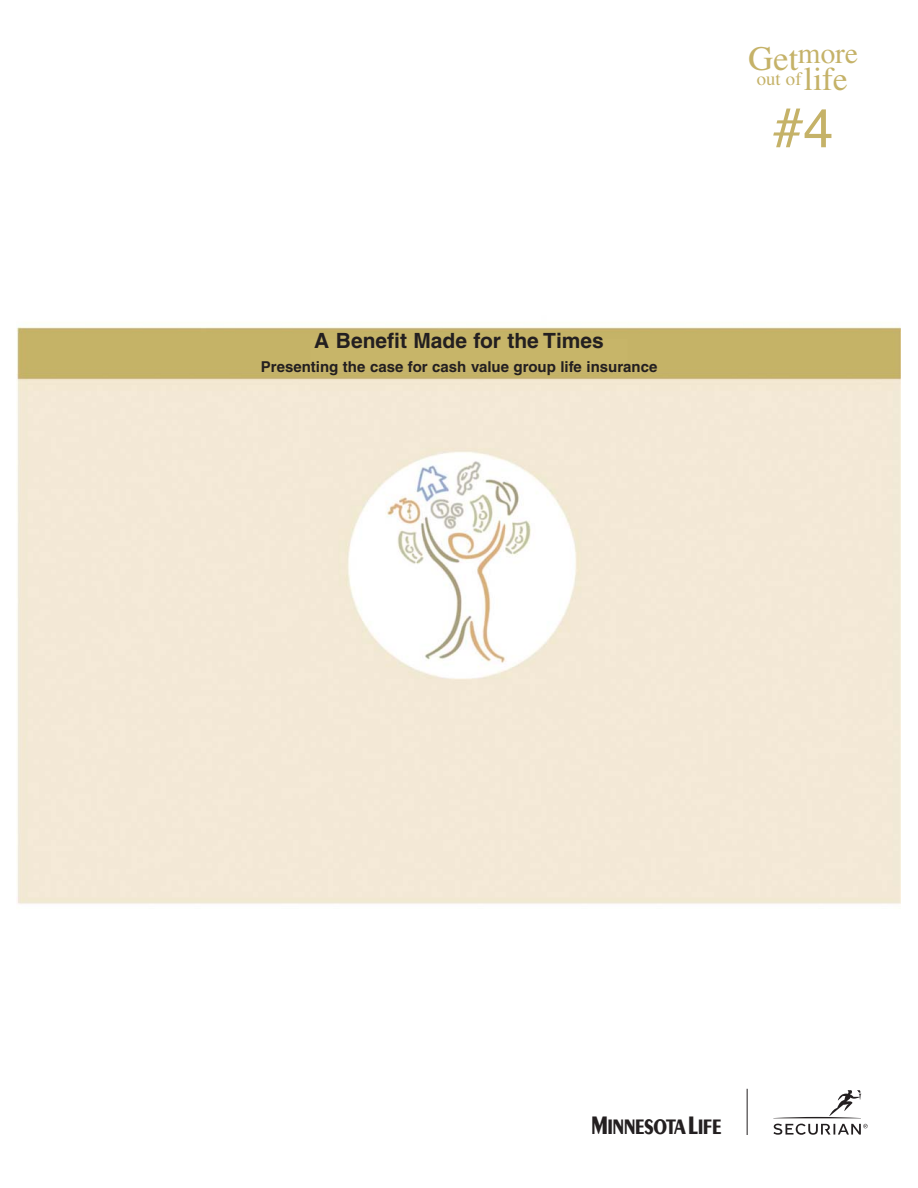
<style>
.page{position:relative;width:918px;height:1188px;background:#fff}
.page>*{position:absolute;margin:0;border:0;box-sizing:border-box;transform-origin:0 0}
.t1{font:75px "Securian";color:#231f20}
.t2{font:54px "Helvetica";color:#c5b268}
.t3{font:29.25px "Times";color:#c5b268}
.t4{font:22.8px "Minnesota Life Postscript";color:#231f20}
.t5{font:700 21px "Helvetica";color:#231f20}
.t6{font:18.75px "Times";color:#c5b268}
.t7{font:700 15px "Helvetica";color:#231f20}
.s1{font-size:34.5px}
.s2{font-size:33px}
</style>
<div class="page">
<img style="left:17px;top:326px;width:883px;height:578px">
<hr style="left:747px;top:1089px;width:1px;height:46px;background:#231f20">
<h3 class="t5" style="left:314px;top:333px;width:291px">A Benefit Made for the Times</h3>
<p class="t7" style="left:261px;top:361px;width:398px">Presenting the case for cash value group life insurance</p>
<h3 class="t3" style="left:749px;top:43px;width:111px"><span class="s1">Get</span>more</h3>
<p class="t6" style="left:757px;top:72px;width:93px">out of<span class="s2">life</span></p>
<h2 class="t2" style="left:773px;top:108px;width:62px">#4</h2>
<h3 class="t4" style="left:593px;top:1113px;width:130px">m</h3>
<h1 class="t1" style="left:774px;top:1065px;width:96px">S</h1>
</div>
